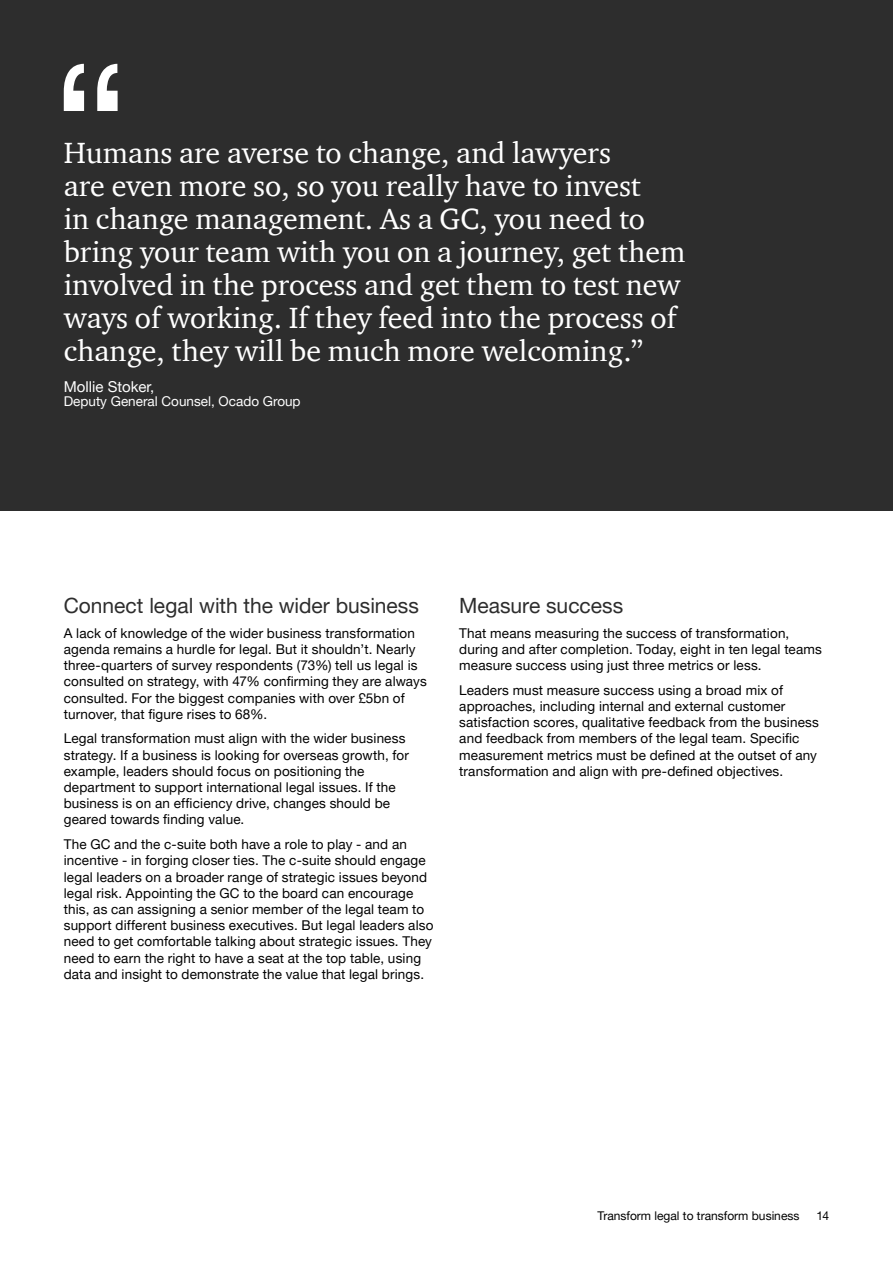
<style>
.page{position:relative;width:893px;height:1263px;background:#fff}
.page>*{position:absolute;margin:0;border:0;box-sizing:border-box;transform-origin:0 0}
.t1{font:30px/33px "ITC Charter Com";color:#fff}
.t2{font:21px "Helvetica Neue LT Pro";color:#2d2d2d}
.t3{font:15px "Helvetica Neue LT Pro";color:#fff}
.t4{font:13.5px/16.2px "Helvetica Neue LT Pro";letter-spacing:.01em;color:#000}
.t5{font:13.5px "Helvetica Neue LT Pro";color:#fff}
.t6{font:12px "Helvetica Neue LT Pro";color:#000}
</style>
<div class="page">
<div style="left:0;top:0;width:893px;height:510px;background:#2d2d2d"></div>
<svg style="left:64px;top:64px;width:54px;height:47px"></svg>
<p class="t1" style="left:64px;top:136px;width:623px">Humans are averse to change, and lawyers<br>are even more so, so you really have to invest<br>in change management. As a GC, you need to bring your team with you on a journey, get them involved in the process and get them to test new ways of working. If they feed into the process of change, they will be much more welcoming.”</p>
<p class="t3" style="left:64px;top:378px;width:92px">Mollie Stoker,</p>
<p class="t5" style="left:64px;top:393px;width:238px">Deputy General Counsel, Ocado Group</p>
<h2 class="t2" style="left:64px;top:592px;width:357px">Connect legal with the wider business</h2>
<p class="t4" style="left:64px;top:624px;width:364px">A lack of knowledge of the wider business transformation agenda remains a hurdle for legal. But it shouldn’t. Nearly three-quarters of survey respondents (73%) tell us legal is consulted on strategy, with 47% confirming they are always consulted. For the biggest companies with over £5bn of turnover, that figure rises to 68%.</p>
<p class="t4" style="left:64px;top:730px;width:347px">Legal transformation must align with the wider business strategy. If a business is looking for overseas growth, for example, leaders should focus on positioning the department to support international legal issues. If the business is on an efficiency drive, changes should be geared towards finding value.</p>
<p class="t4" style="left:64px;top:836px;width:371px">The GC and the c-suite both have a role to play - and an incentive - in forging closer ties. The c-suite should engage legal leaders on a broader range of strategic issues beyond legal risk. Appointing the GC to the board can encourage this, as can assigning a senior member of the legal team to support different business executives. But legal leaders also need to get comfortable talking about strategic issues. They need to earn the right to have a seat at the top table, using data and insight to demonstrate the value that legal brings.</p>
<h2 class="t2" style="left:459px;top:592px;width:166px">Measure success</h2>
<p class="t4" style="left:459px;top:624px;width:364px">That means measuring the success of transformation, during and after completion. Today, eight in ten legal teams measure success using just three metrics or less.</p>
<p class="t4" style="left:459px;top:682px;width:361px">Leaders must measure success using a broad mix of approaches, including internal and external customer satisfaction scores, qualitative feedback from the business and feedback from members of the legal team. Specific measurement metrics must be defined at the outset of any transformation and align with pre-defined objectives.</p>
<p class="t6" style="left:598px;top:1209px;width:203px">Transform legal to transform business</p>
<p class="t6" style="left:816px;top:1209px;width:14px">14</p>
</div>
